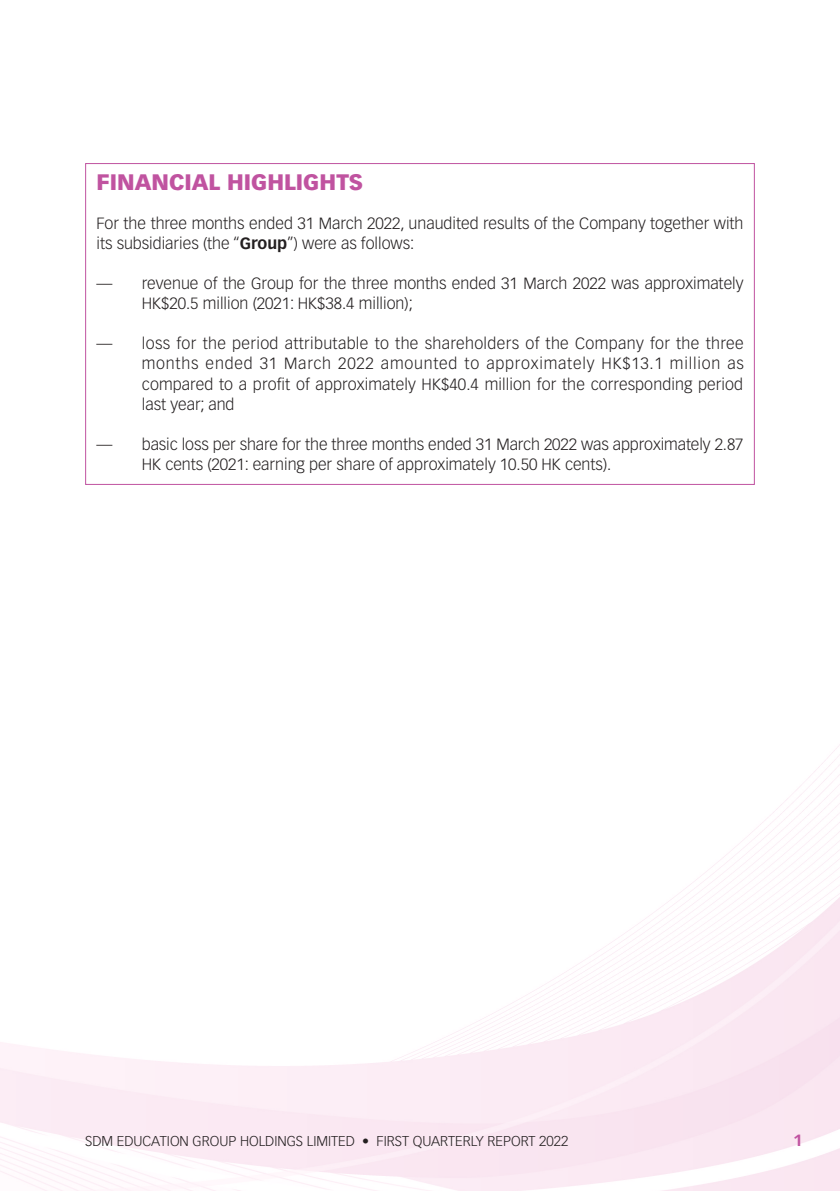
<style>
.page{position:relative;width:840px;height:1191px;background:#fff}
.page>*{position:absolute;margin:0;border:0;box-sizing:border-box;transform-origin:0 0}
.Heading{font:900 22px "Vectora LT Std";color:#c053a0}
.Body_Text{font:300 16px/20px "Vectora LT Std";color:#231f20}
.t1{font:700 16px "Vectora LT Std";color:#c053a0}
.t2{font:300 14px "Vectora LT Std";color:#231f20}
.s1{font-weight:700}
</style>
<div class="page">
<img style="left:1px;top:264px;width:838px;height:927px">
<p class="Heading" style="left:96px;top:169px;width:268px">FINANCIAL HIGHLIGHTS</p>
<p class="Body_Text" style="left:96px;top:214px;width:648px">For the three months ended 31 March 2022, unaudited results of the Company together with its subsidiaries (the “<span class="s1">Group</span>”) were as follows:</p>
<p class="Body_Text" style="left:142px;top:274px;width:602px;text-indent:-45px">— revenue of the Group for the three months ended 31 March 2022 was approximately<br>HK$20.5 million (2021: HK$38.4 million);</p>
<p class="Body_Text" style="left:142px;top:334px;width:603px;text-align:justify;text-indent:-45px">— loss for the period attributable to the shareholders of the Company for the three months ended 31 March 2022 amounted to approximately HK$13.1 million as compared to a profit of approximately HK$40.4 million for the corresponding period last year; and</p>
<p class="Body_Text" style="left:142px;top:434px;width:603px;text-indent:-45px">— basic loss per share for the three months ended 31 March 2022 was approximately 2.87<br>HK cents (2021: earning per share of approximately 10.50 HK cents).</p>
<p class="t2" style="left:85px;top:1133px;width:484px">SDM EDUCATION GROUP HOLDINGS LIMITED • FIRST QUARTERLY REPORT 2022</p>
<p class="t1" style="left:792px;top:1130px;width:11px">1</p>
</div>
